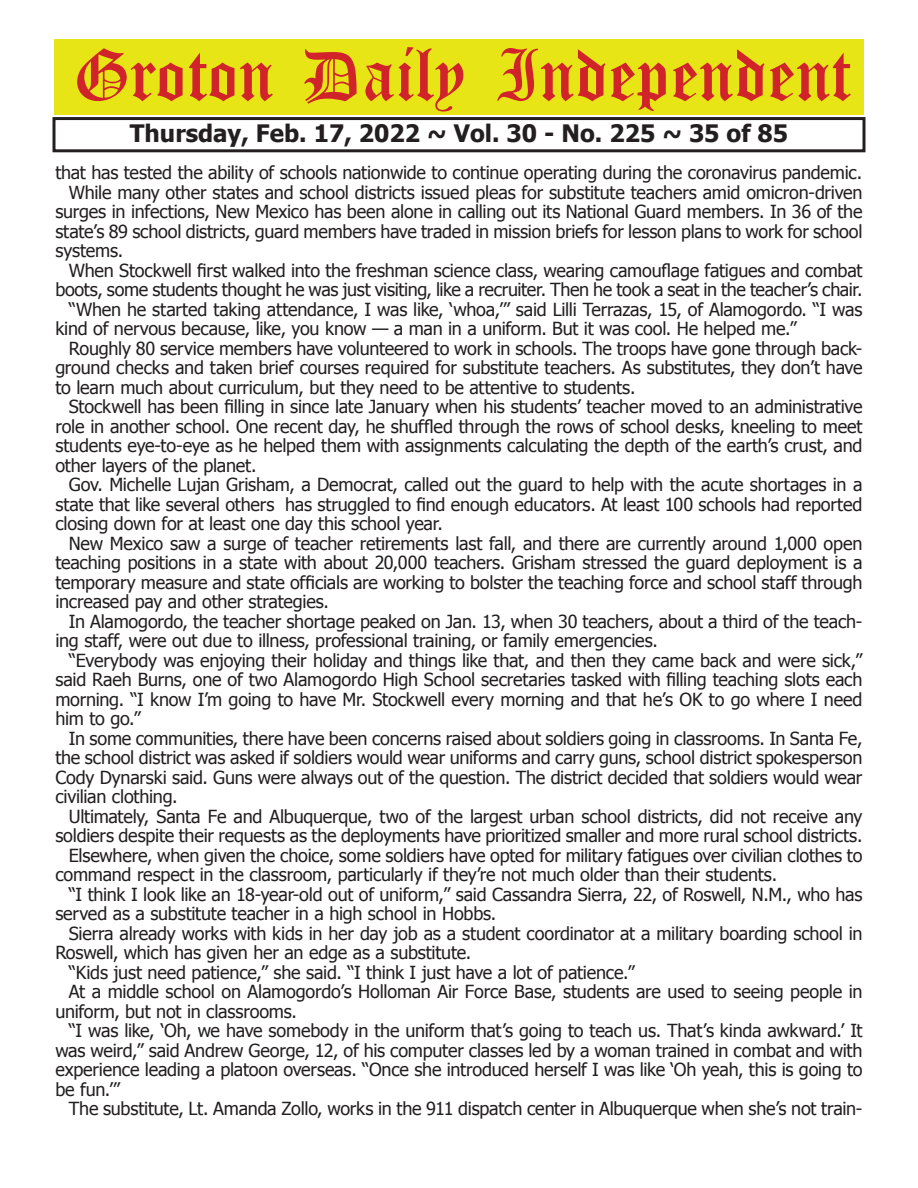
<style>
.page{position:relative;width:918px;height:1188px;background:#fff}
.page>*{position:absolute;margin:0;border:0;box-sizing:border-box;transform-origin:0 0}
.t1{font:54px "Old English Five";color:#d1232a}
.t2{font:700 24px "Tahoma";color:#231f20}
.t3{font:18px "Tahoma";letter-spacing:-.01em;color:#231f20}
</style>
<div class="page">
<div style="left:52px;top:117px;width:814px;height:35px;border:3px solid #231f20"></div>
<div style="left:54px;top:40px;width:810px;height:75px;background:#e7e515"></div>
<h1 class="t1" style="left:73px;top:50px;width:779px">Groton Daily Independent</h1>
<h2 class="t2" style="left:130px;top:116px;width:660px">Thursday, Feb. 17, 2022 ~ Vol. 30 - No. 225 ~ 35 of 85</h2>
<p class="t3" style="left:55px;top:161px;width:808px">that has tested the ability of schools nationwide to continue operating during the coronavirus pandemic.</p>
<p class="t3" style="left:69px;top:180px;width:795px">While many other states and school districts issued pleas for substitute teachers amid omicron-driven</p>
<p class="t3" style="left:55px;top:200px;width:809px">surges in infections, New Mexico has been alone in calling out its National Guard members. In 36 of the</p>
<p class="t3" style="left:55px;top:219px;width:809px">state’s 89 school districts, guard members have traded in mission briefs for lesson plans to work for school</p>
<p class="t3" style="left:55px;top:239px;width:69px">systems.</p>
<p class="t3" style="left:69px;top:258px;width:795px">When Stockwell first walked into the freshman science class, wearing camouflage fatigues and combat</p>
<p class="t3" style="left:55px;top:278px;width:809px">boots, some students thought he was just visiting, like a recruiter. Then he took a seat in the teacher’s chair.</p>
<p class="t3" style="left:69px;top:297px;width:795px">“When he started taking attendance, I was like, ‘whoa,’” said Lilli Terrazas, 15, of Alamogordo. “I was</p>
<p class="t3" style="left:55px;top:317px;width:743px">kind of nervous because, like, you know — a man in a uniform. But it was cool. He helped me.”</p>
<p class="t3" style="left:69px;top:336px;width:795px">Roughly 80 service members have volunteered to work in schools. The troops have gone through back-</p>
<p class="t3" style="left:55px;top:356px;width:809px">ground checks and taken brief courses required for substitute teachers. As substitutes, they don’t have</p>
<p class="t3" style="left:55px;top:375px;width:582px">to learn much about curriculum, but they need to be attentive to students.</p>
<p class="t3" style="left:69px;top:395px;width:795px">Stockwell has been filling in since late January when his students’ teacher moved to an administrative</p>
<p class="t3" style="left:55px;top:414px;width:809px">role in another school. One recent day, he shuffled through the rows of school desks, kneeling to meet</p>
<p class="t3" style="left:55px;top:434px;width:809px">students eye-to-eye as he helped them with assignments calculating the depth of the earth’s crust, and</p>
<p class="t3" style="left:55px;top:453px;width:203px">other layers of the planet.</p>
<p class="t3" style="left:69px;top:473px;width:795px">Gov. Michelle Lujan Grisham, a Democrat, called out the guard to help with the acute shortages in a</p>
<p class="t3" style="left:55px;top:492px;width:809px">state that like several others has struggled to find enough educators. At least 100 schools had reported</p>
<p class="t3" style="left:55px;top:512px;width:389px">closing down for at least one day this school year.</p>
<p class="t3" style="left:69px;top:531px;width:795px">New Mexico saw a surge of teacher retirements last fall, and there are currently around 1,000 open</p>
<p class="t3" style="left:55px;top:551px;width:809px">teaching positions in a state with about 20,000 teachers. Grisham stressed the guard deployment is a</p>
<p class="t3" style="left:55px;top:570px;width:809px">temporary measure and state officials are working to bolster the teaching force and school staff through</p>
<p class="t3" style="left:55px;top:590px;width:275px">increased pay and other strategies.</p>
<p class="t3" style="left:69px;top:609px;width:795px">In Alamogordo, the teacher shortage peaked on Jan. 13, when 30 teachers, about a third of the teach-</p>
<p class="t3" style="left:55px;top:629px;width:604px">ing staff, were out due to illness, professional training, or family emergencies.</p>
<p class="t3" style="left:69px;top:648px;width:795px">“Everybody was enjoying their holiday and things like that, and then they came back and were sick,”</p>
<p class="t3" style="left:55px;top:668px;width:809px">said Raeh Burns, one of two Alamogordo High School secretaries tasked with filling teaching slots each</p>
<p class="t3" style="left:55px;top:687px;width:809px">morning. “I know I’m going to have Mr. Stockwell every morning and that he’s OK to go where I need</p>
<p class="t3" style="left:55px;top:707px;width:87px">him to go.”</p>
<p class="t3" style="left:69px;top:726px;width:795px">In some communities, there have been concerns raised about soldiers going in classrooms. In Santa Fe,</p>
<p class="t3" style="left:55px;top:746px;width:809px">the school district was asked if soldiers would wear uniforms and carry guns, school district spokesperson</p>
<p class="t3" style="left:55px;top:765px;width:809px">Cody Dynarski said. Guns were always out of the question. The district decided that soldiers would wear</p>
<p class="t3" style="left:55px;top:784px;width:124px">civilian clothing.</p>
<p class="t3" style="left:69px;top:804px;width:795px">Ultimately, Santa Fe and Albuquerque, two of the largest urban school districts, did not receive any</p>
<p class="t3" style="left:55px;top:823px;width:809px">soldiers despite their requests as the deployments have prioritized smaller and more rural school districts.</p>
<p class="t3" style="left:69px;top:843px;width:795px">Elsewhere, when given the choice, some soldiers have opted for military fatigues over civilian clothes to</p>
<p class="t3" style="left:55px;top:862px;width:723px">command respect in the classroom, particularly if they’re not much older than their students.</p>
<p class="t3" style="left:69px;top:882px;width:795px">“I think I look like an 18-year-old out of uniform,” said Cassandra Sierra, 22, of Roswell, N.M., who has</p>
<p class="t3" style="left:55px;top:901px;width:443px">served as a substitute teacher in a high school in Hobbs.</p>
<p class="t3" style="left:69px;top:921px;width:795px">Sierra already works with kids in her day job as a student coordinator at a military boarding school in</p>
<p class="t3" style="left:55px;top:940px;width:418px">Roswell, which has given her an edge as a substitute.</p>
<p class="t3" style="left:69px;top:960px;width:567px">“Kids just need patience,” she said. “I think I just have a lot of patience.”</p>
<p class="t3" style="left:69px;top:979px;width:795px">At a middle school on Alamogordo’s Holloman Air Force Base, students are used to seeing people in</p>
<p class="t3" style="left:55px;top:999px;width:243px">uniform, but not in classrooms.</p>
<p class="t3" style="left:69px;top:1018px;width:795px">“I was like, ‘Oh, we have somebody in the uniform that’s going to teach us. That’s kinda awkward.’ It</p>
<p class="t3" style="left:55px;top:1038px;width:809px">was weird,” said Andrew George, 12, of his computer classes led by a woman trained in combat and with</p>
<p class="t3" style="left:55px;top:1057px;width:809px">experience leading a platoon overseas. “Once she introduced herself I was like ‘Oh yeah, this is going to</p>
<p class="t3" style="left:55px;top:1077px;width:66px">be fun.’”</p>
<p class="t3" style="left:69px;top:1096px;width:795px">The substitute, Lt. Amanda Zollo, works in the 911 dispatch center in Albuquerque when she’s not train-</p>
</div>
